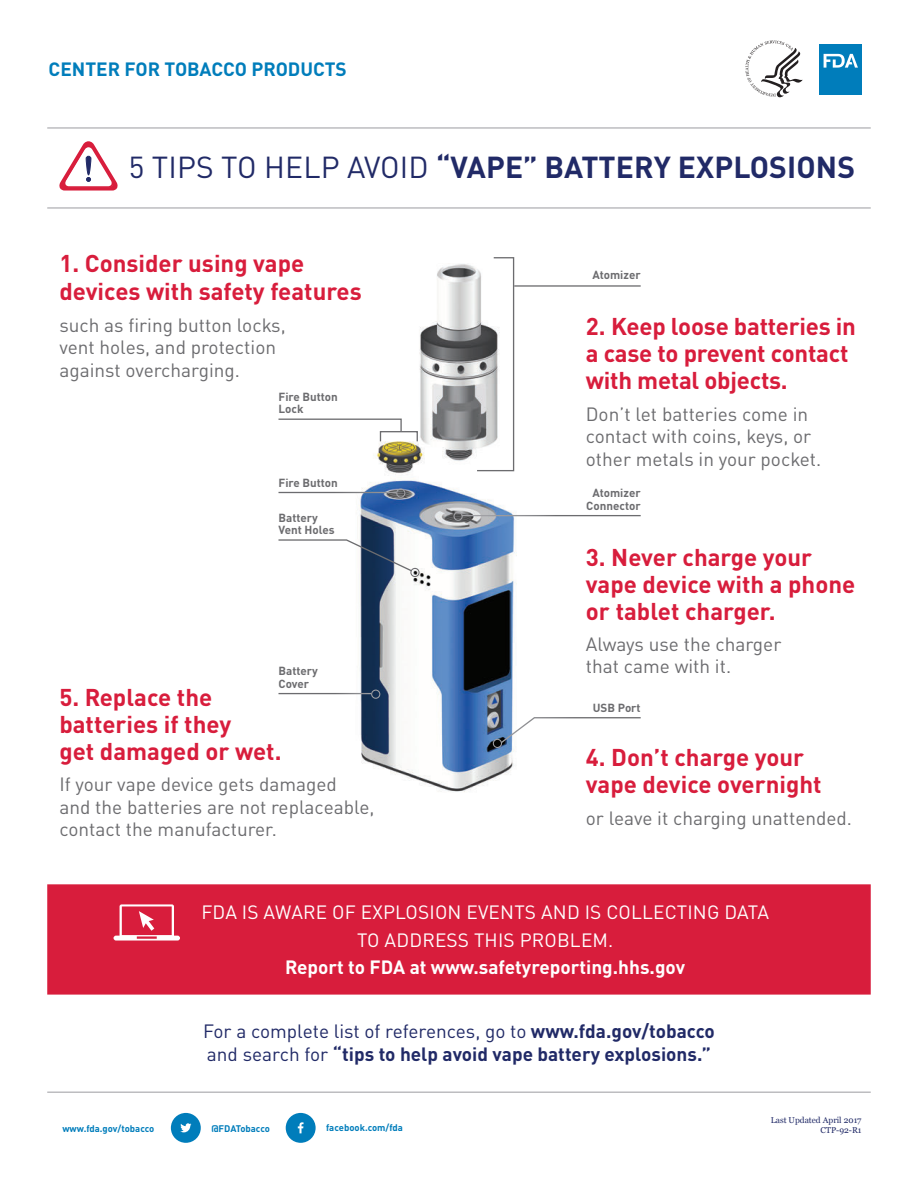
<style>
.page{position:relative;width:918px;height:1188px;background:#fff}
.page>*{position:absolute;margin:0;border:0;box-sizing:border-box;transform-origin:0 0}
.t1{font:700 30px "DIN Pro";letter-spacing:.005em;color:#212a67}
.t2{font:700 24px/27px "DIN Pro";color:#d81d3c}
.t3{font:19.05px/22.5px "DIN Pro";color:#6c6c6f}
.t4{font:19.05px/27.5px "DIN Pro";letter-spacing:.01em;color:#fff;text-align:center}
.t5{font:700 19.05px/23.2px "DIN Pro";color:#212a67}
.t6{font:700 19.05px "DIN Pro";color:#007dbb}
.t7{font:700 11.7px/12.8px "DIN Pro";color:#6c6c6f}
.t8{font:700 9.45px "DIN Pro";color:#007dbb}
.t9{font:8.4px/10.5px "Georgia";color:#212a67;text-align:right}
.s1{font-weight:400}
.s2{font-weight:700}
</style>
<div class="page">
<div style="left:47px;top:884px;width:824px;height:111px;background:#d81d3c"></div>
<hr style="left:47px;top:1092px;width:824px;height:1px;background:#a1a1a5">
<hr style="left:47px;top:207px;width:824px;height:1px;background:#a1a1a5">
<hr style="left:47px;top:127px;width:824px;height:1px;background:#a1a1a5">
<svg style="left:745px;top:41px;width:58px;height:57px"></svg>
<div style="left:819px;top:44px;width:43px;height:50px;background:#007dbb"></div>
<svg style="left:824px;top:54px;width:34px;height:14px"></svg>
<svg style="left:59px;top:141px;width:59px;height:50px"></svg>
<div style="left:86px;top:156px;width:5px;height:19px;background:#212a67;border-radius:2px"></div>
<div style="left:86px;top:156px;width:5px;height:19px;border:1px solid #212a67;border-radius:2px"></div>
<img style="left:321px;top:264px;width:232px;height:528px">
<hr style="left:514px;top:285px;width:127px;height:2px;background:#6c6c6f">
<svg style="left:476px;top:257px;width:39px;height:215px"></svg>
<hr style="left:462px;top:515px;width:179px;height:1px;background:#fff">
<div style="left:454px;top:512px;width:9px;height:9px;border:1px solid #a1a1a5;border-radius:50%"></div>
<svg style="left:500px;top:716px;width:141px;height:28px"></svg>
<div style="left:493px;top:739px;width:9px;height:9px;border:1px solid #a1a1a5;border-radius:50%"></div>
<svg style="left:278px;top:539px;width:135px;height:34px"></svg>
<div style="left:410px;top:568px;width:10px;height:9px;border:1px solid #6c6c6f;border-radius:50%"></div>
<hr style="left:278px;top:492px;width:118px;height:1px;background:#fff">
<div style="left:396px;top:488px;width:9px;height:10px;border:1px solid #a1a1a5;border-radius:50%"></div>
<hr style="left:278px;top:693px;width:93px;height:1px;background:#fff">
<div style="left:371px;top:690px;width:9px;height:9px;border:1px solid #a1a1a5;border-radius:50%"></div>
<svg style="left:278px;top:418px;width:124px;height:14px"></svg>
<div style="left:380px;top:431px;width:38px;height:11px;border:1px solid #6c6c6f"></div>
<svg style="left:114px;top:904px;width:66px;height:37px"></svg>
<div style="left:171px;top:1113px;width:30px;height:30px;background:#007dbb;border-radius:50%"></div>
<svg style="left:180px;top:1123px;width:11px;height:9px"></svg>
<div style="left:286px;top:1113px;width:30px;height:30px;background:#007dbb;border-radius:50%"></div>
<svg style="left:298px;top:1122px;width:6px;height:11px"></svg>
<p class="t6" style="left:49px;top:53px;width:300px">CENTER FOR TOBACCO PRODUCTS</p>
<h1 class="t1" style="left:129px;top:142px;width:728px"><span class="s1">5 TIPS TO HELP AVOID</span> “VAPE” BATTERY EXPLOSIONS</h1>
<p class="t2" style="left:59px;top:246px;width:304px;line-height:28.5px">1. Consider using vape devices with safety features</p>
<p class="t3" style="left:59px;top:312px;width:228px">such as firing button locks, vent holes, and protection against overcharging.</p>
<p class="t2" style="left:586px;top:310px;width:272px">2. Keep loose batteries in a case to prevent contact with metal objects.</p>
<p class="t3" style="left:586px;top:401px;width:237px">Don’t let batteries come in contact with coins, keys, or other metals in your pocket.</p>
<p class="t7" style="left:592px;top:267px;width:50px">Atomizer</p>
<p class="t7" style="left:278px;top:389px;width:61px">Fire Button<br>Lock</p>
<p class="t7" style="left:278px;top:475px;width:61px">Fire Button</p>
<p class="t7" style="left:278px;top:510px;width:58px">Battery<br>Vent Holes</p>
<p class="t7" style="left:278px;top:663px;width:41px">Battery<br>Cover</p>
<p class="t2" style="left:59px;top:681px;width:224px">5. Replace the batteries if they<br>get damaged or wet.</p>
<p class="t3" style="left:59px;top:771px;width:317px">If your vape device gets damaged<br>and the batteries are not replaceable, contact the manufacturer.</p>
<p class="t7" style="left:586px;top:485px;width:56px;text-align:center">Atomizer<br>Connector</p>
<p class="t2" style="left:586px;top:540px;width:271px">3. Never charge your vape device with a phone or tablet charger.</p>
<p class="t3" style="left:586px;top:631px;width:197px">Always use the charger that came with it.</p>
<p class="t7" style="left:593px;top:700px;width:49px">USB Port</p>
<p class="t2" style="left:586px;top:741px;width:237px">4. Don’t charge your vape device overnight</p>
<p class="t3" style="left:586px;top:805px;width:268px">or leave it charging unattended.</p>
<p class="t4" style="left:201px;top:897px;width:569px">FDA IS AWARE OF EXPLOSION EVENTS AND IS COLLECTING DATA<br>TO ADDRESS THIS PROBLEM.<br><span class="s2">Report to FDA at www.safetyreporting.hhs.gov</span></p>
<p class="t5" style="left:203px;top:1017px;width:513px"><span class="s1">For a complete list of references, go to</span> www.fda.gov/tobacco <span class="s1">and search for</span> “tips to help avoid vape battery explosions.”</p>
<p class="t8" style="left:62px;top:1121px;width:93px">www.fda.gov/tobacco</p>
<p class="t8" style="left:211px;top:1120px;width:60px">@FDATobacco</p>
<p class="t8" style="left:326px;top:1120px;width:78px">facebook.com/fda</p>
<p class="t9" style="left:771px;top:1114px;width:92px">Last Updated April 2017<br>CTP-92-R1</p>
</div>
